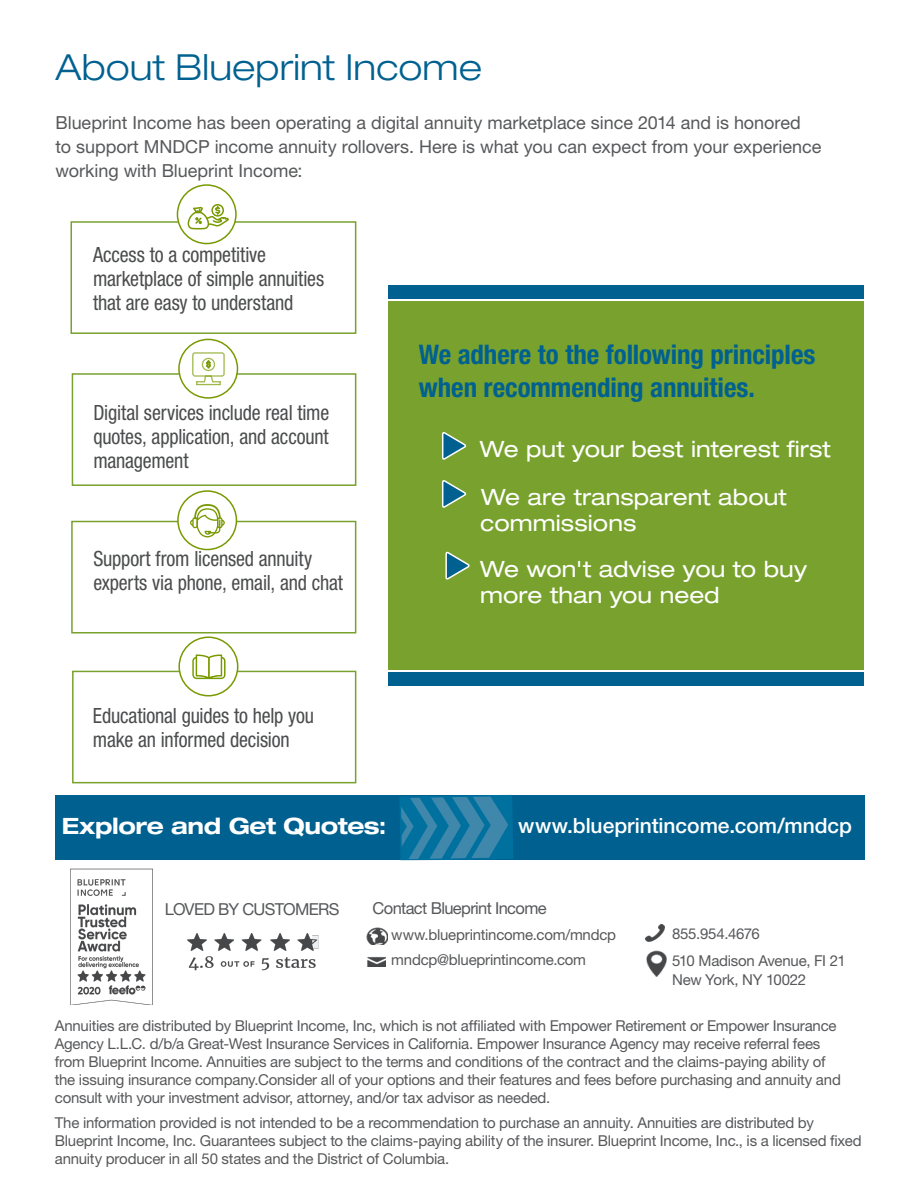
<style>
.page{position:relative;width:918px;height:1188px;background:#fff}
.page>*{position:absolute;margin:0;border:0;box-sizing:border-box;transform-origin:0 0}
.t1{font:300 expanded 36px "Helvetica Neue LT Std";letter-spacing:.005em;color:#006190}
.body_copy{font:700 condensed 27px/33px "Helvetica Neue LT Std";letter-spacing:-.005em;color:#006190}
.body_copy-2{font:expanded 22.5px/25.5px "Helvetica Neue LT Std";color:#fff}
.t2{font:700 expanded 22.5px "Helvetica Neue LT Std";letter-spacing:-.02em;color:#fff}
.body_copy-3{font:condensed 21px/24px "Helvetica Neue LT Std";letter-spacing:-.01em;color:#4b4c4d;scale:.95 1}
.t3{font:500 21px "Helvetica Neue LT Std";color:#fff}
.body_copy-4{font:18px/24px "Helvetica Neue LT Std";letter-spacing:-.005em;color:#57585a}
.body_copy-5{font:16.5px "Helvetica Neue LT Std";letter-spacing:-.04em;color:#57585a}
.t4{font:500 16.5px "Helvetica Neue LT Std";color:#4b4c4d}
.body_copy-6{font:15px/18px "Helvetica Neue LT Std";letter-spacing:-.015em;color:#57585a}
</style>
<div class="page">
<svg style="left:179px;top:368px;width:60px;height:14px"></svg>
<div style="left:71px;top:521px;width:285px;height:113px;border:2px solid #78a22d"></div>
<div style="left:72px;top:373px;width:284px;height:113px;border:2px solid #78a22d"></div>
<div style="left:70px;top:221px;width:286px;height:113px;border:2px solid #78a22d"></div>
<div style="left:72px;top:671px;width:284px;height:112px;border:2px solid #78a22d"></div>
<div style="left:55px;top:795px;width:810px;height:65px;background:#006190"></div>
<div style="left:389px;top:301px;width:475px;height:369px;background:#78a22d"></div>
<div style="left:389px;top:285px;width:475px;height:14px;background:#006190"></div>
<svg style="left:442px;top:432px;width:25px;height:27px"></svg>
<svg style="left:442px;top:480px;width:24px;height:27px"></svg>
<svg style="left:445px;top:551px;width:25px;height:28px"></svg>
<svg style="left:400px;top:794px;width:113px;height:67px"></svg>
<div style="left:389px;top:672px;width:475px;height:14px;background:#006190"></div>
<div style="left:179px;top:637px;width:59px;height:59px;background:#fff;border-radius:50%"></div>
<div style="left:178px;top:637px;width:60px;height:60px;border:2px solid #789900;border-radius:50%"></div>
<svg style="left:192px;top:654px;width:34px;height:25px"></svg>
<div style="left:178px;top:491px;width:58px;height:59px;background:#fff;border-radius:50%"></div>
<div style="left:177px;top:490px;width:60px;height:60px;border:2px solid #789900;border-radius:50%"></div>
<svg style="left:190px;top:504px;width:35px;height:33px"></svg>
<div style="left:179px;top:339px;width:58px;height:59px;background:#fff;border-radius:50%"></div>
<div style="left:178px;top:339px;width:60px;height:60px;border:2px solid #789900;border-radius:50%"></div>
<svg style="left:192px;top:352px;width:33px;height:33px"></svg>
<div style="left:177px;top:185px;width:59px;height:59px;background:#fff;border-radius:50%"></div>
<div style="left:177px;top:184px;width:60px;height:60px;border:2px solid #789900;border-radius:50%"></div>
<svg style="left:184px;top:204px;width:45px;height:27px"></svg>
<img style="left:70px;top:868px;width:83px;height:137px">
<img style="left:647px;top:951px;width:19px;height:26px">
<img style="left:645px;top:925px;width:20px;height:16px">
<img style="left:367px;top:957px;width:19px;height:10px">
<img style="left:366px;top:927px;width:22px;height:18px">
<img style="left:188px;top:933px;width:131px;height:37px">
<h1 class="t1" style="left:56px;top:45px;width:428px">About Blueprint Income</h1>
<p class="body_copy-4" style="left:56px;top:111px;width:767px">Blueprint Income has been operating a digital annuity marketplace since 2014 and is honored<br>to support MNDCP income annuity rollovers. Here is what you can expect from your experience working with Blueprint Income:</p>
<p class="body_copy-3" style="left:93px;top:242px;width:245px">Access to a competitive marketplace of simple annuities that are easy to understand</p>
<p class="body_copy-3" style="left:93px;top:400px;width:250px;text-align:justify">Digital services include real time quotes, application, and account management</p>
<p class="body_copy-3" style="left:93px;top:547px;width:264px">Support from licensed annuity experts via phone, email, and chat</p>
<p class="body_copy-3" style="left:93px;top:703px;width:234px">Educational guides to help you make an informed decision</p>
<p class="body_copy" style="left:419px;top:338px;width:398px">We adhere to the following principles when recommending annuities.</p>
<p class="body_copy-2" style="left:480px;top:435px;width:352px">We put your best interest first</p>
<p class="body_copy-2" style="left:480px;top:484px;width:308px">We are transparent about commissions</p>
<p class="body_copy-2" style="left:480px;top:556px;width:328px">We won't advise you to buy more than you need</p>
<h1 class="t2" style="left:62px;top:812px;width:327px">Explore and Get Quotes:</h1>
<h1 class="t3" style="left:518px;top:813px;width:335px">www.blueprintincome.com/mndcp</h1>
<p class="body_copy-5" style="left:165px;top:899px;width:176px">LOVED BY CUSTOMERS</p>
<p class="body_copy-5" style="left:373px;top:898px;width:176px">Contact Blueprint Income</p>
<p class="body_copy-6" style="left:391px;top:926px;width:226px">www.blueprintincome.com/mndcp</p>
<p class="body_copy-6" style="left:391px;top:951px;width:196px">mndcp@blueprintincome.com</p>
<p class="body_copy-6" style="left:672px;top:920px;width:175px;line-height:27px">855.954.4676<br>510 Madison Avenue, FI 21</p>
<p class="body_copy-6" style="left:672px;top:970px;width:136px">New York, NY 10022</p>
<p class="body_copy-6" style="left:55px;top:1016px;width:788px">Annuities are distributed by Blueprint Income, Inc, which is not affiliated with Empower Retirement or Empower Insurance Agency L.L.C. d/b/a Great-West Insurance Services in California. Empower Insurance Agency may receive referral fees from Blueprint Income. Annuities are subject to the terms and conditions of the contract and the claims-paying ability of the issuing insurance company.Consider all of your options and their features and fees before purchasing and annuity and consult with your investment advisor, attorney, and/or tax advisor as needed.</p>
<p class="body_copy-6" style="left:55px;top:1113px;width:808px">The information provided is not intended to be a recommendation to purchase an annuity. Annuities are distributed by<br>Blueprint Income, Inc. Guarantees subject to the claims-paying ability of the insurer. Blueprint Income, Inc., is a licensed fixed annuity producer in all 50 states and the District of Columbia.</p>
<p class="t4" style="left:849px;top:1134px;width:19px">| 5</p>
</div>
